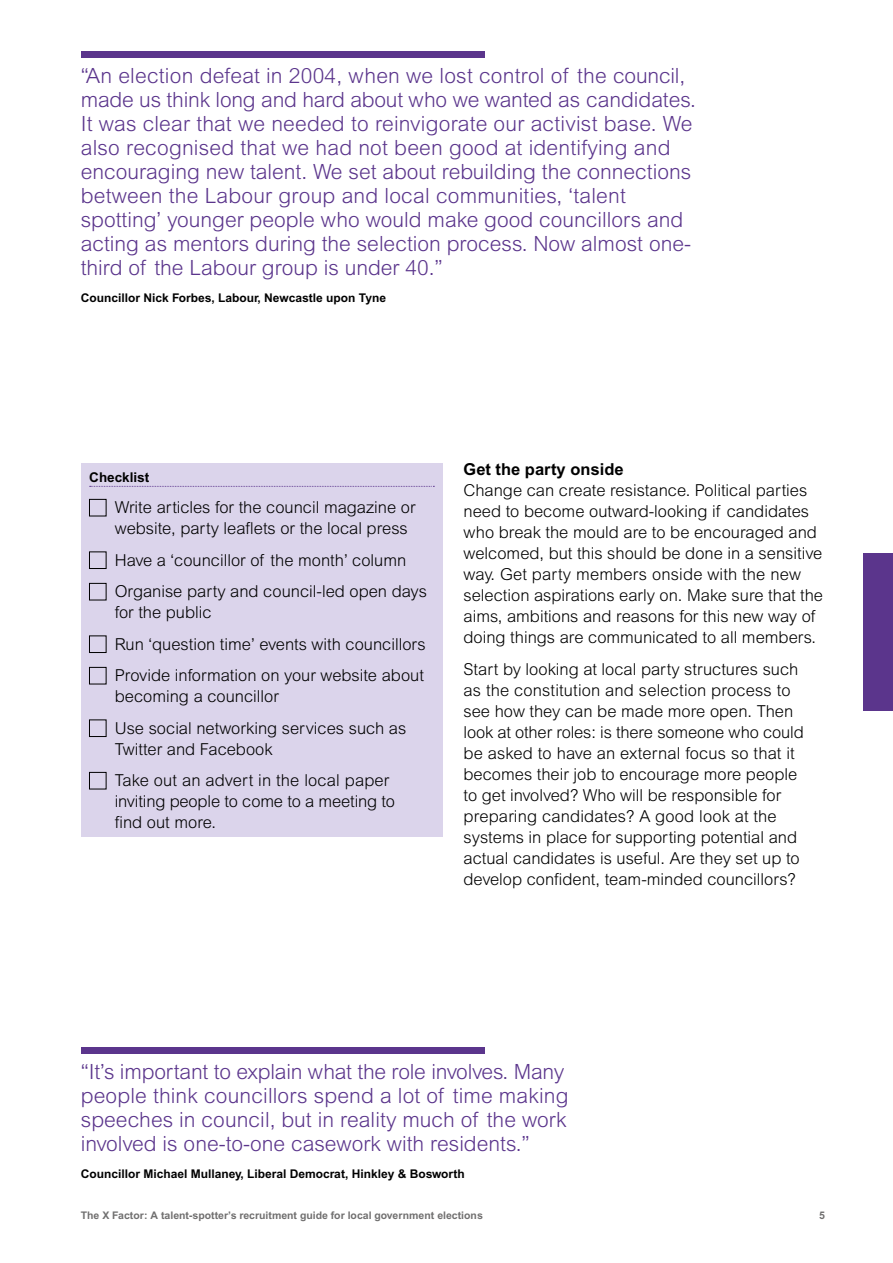
<style>
.page{position:relative;width:893px;height:1263px;background:#fff}
.page>*{position:absolute;margin:0;border:0;box-sizing:border-box;transform-origin:0 0}
.t1{font:300 21px/24px "Arial";color:#5b358c}
.t2{font:300 16.5px/21px "Arial";color:#000}
.t3{font:700 16.5px "Arial";color:#000}
.t4{font:700 13.5px "Arial";color:#000}
.t5{font:700 12px "Arial";color:#000}
.t6{font:700 10.5px "Arial";color:#706f6f}
</style>
<div class="page">
<div style="left:863px;top:553px;width:30px;height:157px;background:#5b358c"></div>
<div style="left:81px;top:1047px;width:404px;height:6px;background:#5b358c"></div>
<div style="left:81px;top:51px;width:404px;height:6px;background:#5b358c"></div>
<div style="left:81px;top:463px;width:361px;height:374px;background:#dbd4eb"></div>
<svg style="left:90px;top:486px;width:344px;height:1px"></svg>
<div style="left:89px;top:499px;width:17px;height:17px;border:1px solid #000"></div>
<div style="left:89px;top:552px;width:17px;height:17px;border:1px solid #000"></div>
<div style="left:89px;top:583px;width:17px;height:17px;border:1px solid #000"></div>
<div style="left:89px;top:636px;width:17px;height:17px;border:1px solid #000"></div>
<div style="left:89px;top:667px;width:17px;height:17px;border:1px solid #000"></div>
<div style="left:89px;top:720px;width:17px;height:17px;border:1px solid #000"></div>
<div style="left:89px;top:772px;width:17px;height:17px;border:1px solid #000"></div>
<p class="t1" style="left:81px;top:64px;width:617px">“An election defeat in 2004, when we lost control of the council, made us think long and hard about who we wanted as candidates.<br>It was clear that we needed to reinvigorate our activist base. We also recognised that we had not been good at identifying and encouraging new talent. We set about rebuilding the connections between the Labour group and local communities, ‘talent spotting’ younger people who would make good councillors and acting as mentors during the selection process. Now almost one&shy;third of the Labour group is under 40.”</p>
<p class="t5" style="left:81px;top:291px;width:307px">Councillor Nick Forbes, Labour, Newcastle upon Tyne</p>
<p class="t4" style="left:89px;top:469px;width:62px">Checklist</p>
<p class="t2" style="left:115px;top:497px;width:302px">Write articles for the council magazine or website, party leaflets or the local press</p>
<p class="t2" style="left:115px;top:544px;width:314px;line-height:31.5px">Have a ‘councillor of the month’ column<br>Organise party and council-led open days</p>
<p class="t2" style="left:115px;top:597px;width:312px;line-height:31.5px">for the public<br>Run ‘question time’ events with councillors<br>Provide information on your website about</p>
<p class="t2" style="left:115px;top:681px;width:293px;line-height:31.5px">becoming a councillor<br>Use social networking services such as</p>
<p class="t2" style="left:115px;top:733px;width:276px;line-height:31.5px">Twitter and Facebook<br>Take out an advert in the local paper</p>
<p class="t2" style="left:115px;top:791px;width:282px">inviting people to come to a meeting to find out more.</p>
<p class="t3" style="left:463px;top:460px;width:162px">Get the party onside</p>
<p class="t2" style="left:463px;top:480px;width:361px">Change can create resistance. Political parties need to become outward-looking if candidates who break the mould are to be encouraged and welcomed, but this should be done in a sensitive way. Get party members onside with the new selection aspirations early on. Make sure that the aims, ambitions and reasons for this new way of doing things are communicated to all members.</p>
<p class="t2" style="left:463px;top:658px;width:342px">Start by looking at local party structures such as the constitution and selection process to see how they can be made more open. Then look at other roles: is there someone who could be asked to have an external focus so that it becomes their job to encourage more people to get involved? Who will be responsible for preparing candidates? A good look at the systems in place for supporting potential and actual candidates is useful. Are they set up to develop confident, team-minded councillors?</p>
<p class="t1" style="left:81px;top:1059px;width:489px">“It’s important to explain what the role involves. Many people think councillors spend a lot of time making speeches in council, but in reality much of the work involved is one-to-one casework with residents.”</p>
<p class="t5" style="left:81px;top:1167px;width:386px">Councillor Michael Mullaney, Liberal Democrat, Hinkley &amp; Bosworth</p>
<p class="t6" style="left:81px;top:1209px;width:404px">The X Factor: A talent-spotter’s recruitment guide for local government elections</p>
<p class="t6" style="left:819px;top:1209px;width:7px">5</p>
</div>
